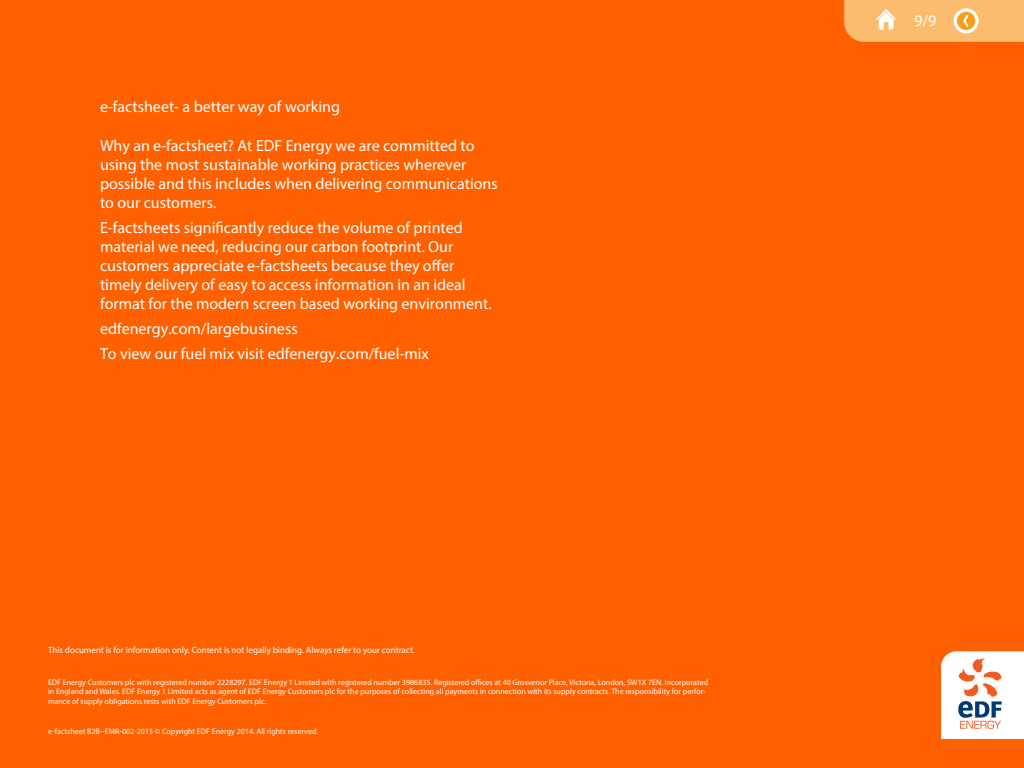
<style>
.page{position:relative;width:1024px;height:768px;background:#ff6000}
.page>*{position:absolute;margin:0;border:0;box-sizing:border-box;transform-origin:0 0}
.PAGE_NUMBERS{font:16px/19px "Myriad Pro";color:#fff}
.FRONT_PAGE_TITLE{font:9px "Myriad Pro";color:#fff}
.t1{font:8px/9.6px "Myriad Pro";color:#fff}
</style>
<div class="page">
<svg style="left:941px;top:651px;width:83px;height:88px"></svg>
<svg style="left:844px;top:0;width:180px;height:42px"></svg>
<p class="PAGE_NUMBERS" style="left:100px;top:97px;width:242px">e-factsheet- a better way of working</p>
<p class="PAGE_NUMBERS" style="left:100px;top:136px;width:399px">Why an e-factsheet? At EDF Energy we are committed to using the most sustainable working practices wherever possible and this includes when delivering communications to our customers.</p>
<p class="PAGE_NUMBERS" style="left:100px;top:218px;width:393px">E-factsheets significantly reduce the volume of printed material we need, reducing our carbon footprint. Our customers appreciate e-factsheets because they offer timely delivery of easy to access information in an ideal format for the modern screen based working environment.</p>
<p class="PAGE_NUMBERS" style="left:100px;top:316px;width:330px;line-height:25px">edfenergy.com/largebusiness<br>To view our fuel mix visit edfenergy.com/fuel-mix</p>
<p class="FRONT_PAGE_TITLE" style="left:48px;top:645px;width:368px">This document is for information only. Content is not legally binding. Always refer to your contract.</p>
<p class="t1" style="left:48px;top:677px;width:662px">EDF Energy Customers plc with registered number 2228297. EDF Energy 1 Limited with registered number 3986835. Registered offices at 40 Grosvenor Place, Victoria, London, SW1X 7EN. Incorporated in England and Wales. EDF Energy 1 Limited acts as agent of EDF Energy Customers plc for the purposes of collecting all payments in connection with its supply contracts. The responsibility for perfor&shy;mance of supply obligations rests with EDF Energy Customers plc.</p>
<p class="t1" style="left:48px;top:726px;width:272px">e-factsheet B2B--EMR-002-2015 © Copyright EDF Energy 2014. All rights reserved.</p>
<p class="PAGE_NUMBERS" style="left:915px;top:10px;width:23px">9/9</p>
</div>
